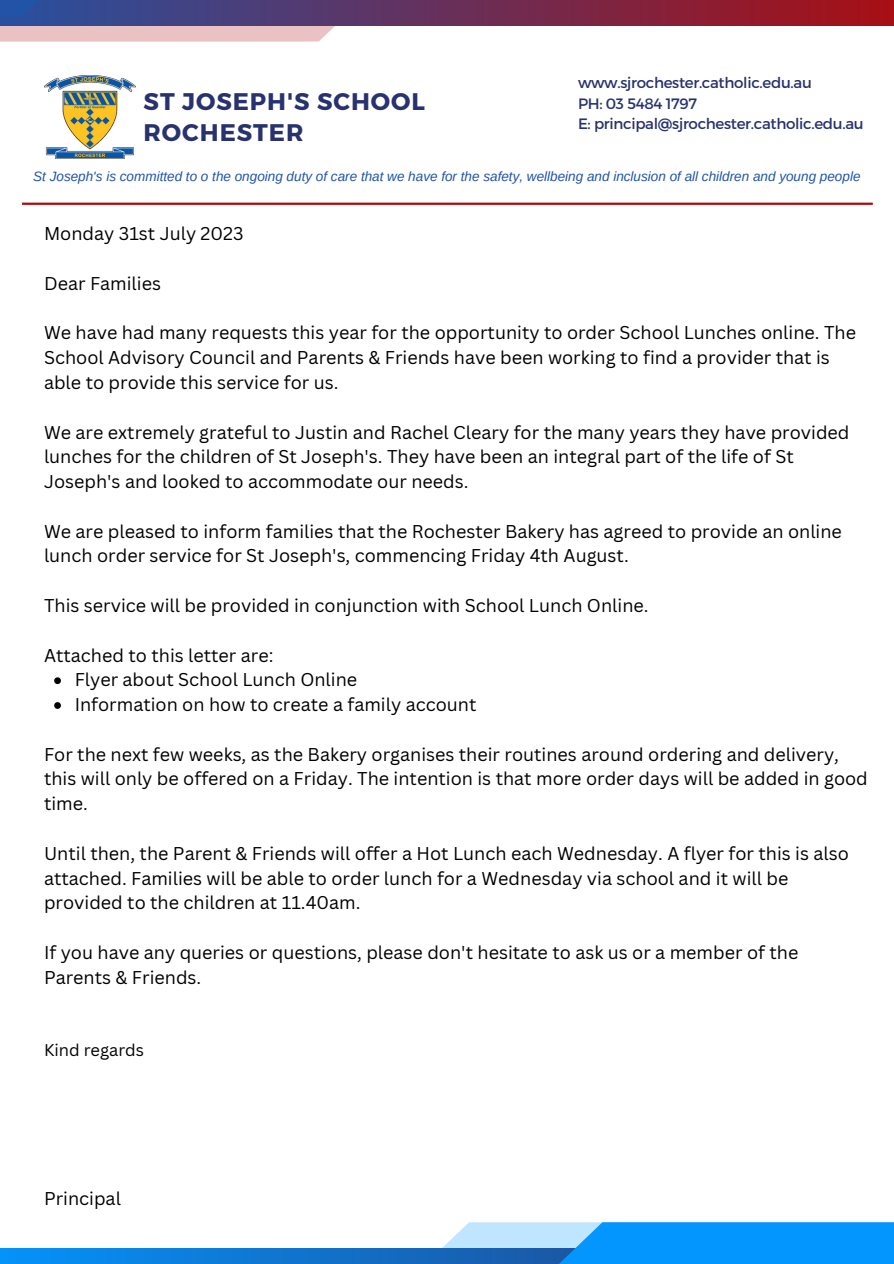
<style>
.page{position:relative;width:894px;height:1264px;background:#fff}
.page>*{position:absolute;margin:0;border:0;box-sizing:border-box;transform-origin:0 0}
.t1{font:700 24px/30.5px "Montserrat";letter-spacing:.04em;color:#28326e}
.t2{font:18px/24.8px "Canva Sans";color:#000}
.t3{font:16.5px "Canva Sans";color:#000}
.t4{font:15px "Montserrat";letter-spacing:-.02em;color:#28326e}
.t5{font:italic 13.5px "Arimo";color:#2154a7}
</style>
<div class="page">
<svg style="left:0;top:1248px;width:439px;height:15px;background:#0d7bd9"></svg>
<hr style="left:22px;top:203px;width:850px;height:2px;background:#ad0c0e">
<svg style="left:0;top:26px;width:335px;height:16px;background:#ebc4c5"></svg>
<div style="left:0;top:0;width:893px;height:26px;background:linear-gradient(to right,#2751a0,#a70f14)"></div>
<svg style="left:439px;top:1222px;width:454px;height:41px;background:#30a1f6"></svg>
<div style="left:0;top:0;width:187px;height:16px;background:linear-gradient(to right,#2353a5,#444281)"></div>
<img style="left:44px;top:75px;width:91px;height:84px">
<svg style="left:54px;top:677px;width:7px;height:7px"></svg>
<svg style="left:54px;top:702px;width:7px;height:7px"></svg>
<p class="t4" style="left:578px;top:73px;width:235px">www.sjrochester.catholic.edu.au</p>
<p class="t4" style="left:578px;top:94px;width:120px">PH: 03 5484 1797</p>
<p class="t4" style="left:578px;top:114px;width:287px">E: principal@sjrochester.catholic.edu.au</p>
<p class="t5" style="left:33px;top:169px;width:828px">St Joseph's is committed to o the ongoing duty of care that we have for the safety, wellbeing and inclusion of all children and young people</p>
<p class="t1" style="left:143px;top:85px;width:283px">ST JOSEPH'S SCHOOL<br>ROCHESTER</p>
<p class="t2" style="left:44px;top:221px;width:201px">Monday 31st July 2023</p>
<p class="t2" style="left:44px;top:270px;width:118px">Dear Families</p>
<p class="t2" style="left:44px;top:320px;width:813px">We have had many requests this year for the opportunity to order School Lunches online. The<br>School Advisory Council and Parents &amp; Friends have been working to find a provider that is able to provide this service for us.</p>
<p class="t2" style="left:44px;top:419px;width:806px">We are extremely grateful to Justin and Rachel Cleary for the many years they have provided lunches for the children of St Joseph's. They have been an integral part of the life of St<br>Joseph's and looked to accommodate our needs.</p>
<p class="t2" style="left:44px;top:518px;width:799px">We are pleased to inform families that the Rochester Bakery has agreed to provide an online lunch order service for St Joseph's, commencing Friday 4th August.</p>
<p class="t2" style="left:44px;top:592px;width:606px">This service will be provided in conjunction with School Lunch Online.</p>
<p class="t2" style="left:44px;top:642px;width:231px">Attached to this letter are:</p>
<p class="t2" style="left:75px;top:667px;width:284px">Flyer about School Lunch Online</p>
<p class="t2" style="left:75px;top:691px;width:403px">Information on how to create a family account</p>
<p class="t2" style="left:44px;top:741px;width:825px">For the next few weeks, as the Bakery organises their routines around ordering and delivery, this will only be offered on a Friday. The intention is that more order days will be added in good time.</p>
<p class="t2" style="left:44px;top:840px;width:806px">Until then, the Parent &amp; Friends will offer a Hot Lunch each Wednesday. A flyer for this is also attached. Families will be able to order lunch for a Wednesday via school and it will be provided to the children at 11.40am.</p>
<p class="t2" style="left:44px;top:939px;width:755px">If you have any queries or questions, please don't hesitate to ask us or a member of the<br>Parents &amp; Friends.</p>
<p class="t3" style="left:44px;top:1038px;width:102px">Kind regards</p>
<p class="t2" style="left:44px;top:1185px;width:78px">Principal</p>
</div>
